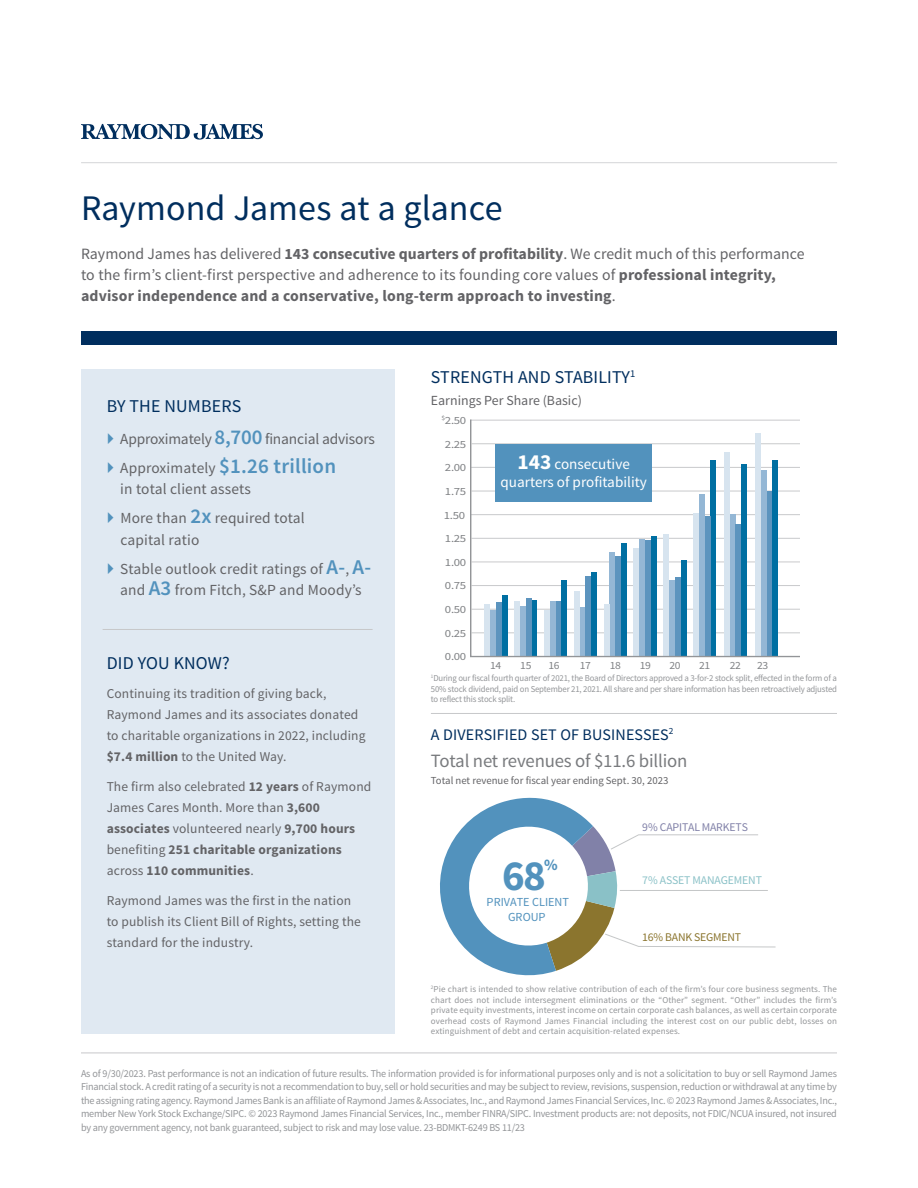
<style>
.page{position:relative;width:918px;height:1188px;background:#fff}
.page>*{position:absolute;margin:0;border:0;box-sizing:border-box;transform-origin:0 0}
.t1{font:700 43.05px "Source Sans Pro";color:#5292bd}
.t2{font:36px "Source Sans Pro";color:#002e5e}
.t3{font:18.75px "Source Sans Pro";letter-spacing:-.01em;color:#797b7e}
.Subhead_-_1st_Tier{font:18px "Source Sans Pro";letter-spacing:.01em;color:#002e5e}
.Subhead_-_1st_Tier-2{font:16.05px "Source Sans Pro";letter-spacing:.01em;color:#002e5e}
.t4{font:15.75px/21px "Source Sans Pro";color:#636366}
.t5{font:700 15.75px "Source Sans Pro";color:#5292bd}
.Body_Copy{font:15.3px/21.8px "Source Sans Pro";letter-spacing:.01em;color:#636366}
.Body_Copy-2{font:15.3px "Source Sans Pro";letter-spacing:-.01em;color:#636366}
.t6{font:15.15px/17.4px "Source Sans Pro";color:#fff;text-align:center}
.Body_Copy-3{font:13.8px "Source Sans Pro";color:#636366}
.Body_Copy-4{font:13.5px/21px "Source Sans Pro";letter-spacing:.01em;color:#636366}
.t7{font:12.3px/14.7px "Source Sans Pro";color:#5292bd;text-align:center}
.t8{font:11.7px "Source Sans Pro";letter-spacing:-.01em;color:#8ac1c7}
.t9{font:11.7px "Source Sans Pro";letter-spacing:-.01em;color:#8181a8}
.t10{font:11.7px "Source Sans Pro";letter-spacing:-.015em;color:#8b752e}
.t11{font:10.95px "Source Sans Pro";letter-spacing:-.025em;color:#808285;scale:1.17 1}
.t12{font:10.95px "Source Sans Pro";letter-spacing:-.025em;color:#808285;scale:1.06 1}
.t13{font:10.8px "Source Sans Pro";color:#636366}
.t14{font:10.5px/13.5px "Source Sans Pro";letter-spacing:-.02em;color:#939598;text-align:justify}
.t15{font:9px/10.5px "Source Sans Pro";letter-spacing:-.015em;color:#939598;text-align:justify}
.s1{font-weight:700}
.s2{font-weight:600;font-size:21px;color:#5292bd}
.s3{font-weight:700;font-size:21.45px}
</style>
<div class="page">
<svg style="left:470px;top:419px;width:330px;height:239px"></svg>
<div style="left:81px;top:370px;width:313px;height:664px;background:#e0e9f2"></div>
<svg style="left:81px;top:124px;width:182px;height:16px"></svg>
<hr style="left:81px;top:162px;width:756px;height:1px;background:#d4d5d7">
<div style="left:81px;top:331px;width:756px;height:14px;background:#002e5e"></div>
<hr style="left:431px;top:713px;width:406px;height:1px;background:#c7c8ca">
<hr style="left:103px;top:629px;width:270px;height:1px;background:#c7c8ca">
<hr style="left:81px;top:1053px;width:756px;height:1px;background:#c7c8ca">
<div style="left:495px;top:444px;width:157px;height:57px;background:#5292bd"></div>
<svg style="left:440px;top:797px;width:336px;height:179px"></svg>
<hr style="left:620px;top:890px;width:148px;height:1px;background:#c5c7c8">
<p class="t2" style="left:81px;top:186px;width:423px">Raymond James at a glance</p>
<p class="t4" style="left:81px;top:243px;width:725px">Raymond James has delivered <span class="s1">143 consecutive quarters of profitability</span>. We credit much of this performance to the firm’s client-first perspective and adherence to its founding core values of <span class="s1">professional integrity, advisor independence and a conservative, long-term approach to investing</span>.</p>
<p class="Subhead_-_1st_Tier" style="left:107px;top:395px;width:136px">BY THE NUMBERS</p>
<p class="Body_Copy-2" style="left:120px;top:429px;width:256px">Approximately <span class="s2">8,700</span> financial advisors</p>
<p class="Body_Copy" style="left:120px;top:457px;width:217px">Approximately <span class="s2">$1.26 trillion </span>in total client assets</p>
<p class="Body_Copy" style="left:121px;top:507px;width:186px">More than <span class="s2">2x</span> required total capital ratio</p>
<p class="Body_Copy" style="left:120px;top:558px;width:252px">Stable outlook credit ratings of <span class="s2">A-</span>, <span class="s2">A&shy;</span>and <span class="s2">A3</span> from Fitch, S&amp;P and Moody’s</p>
<p class="Subhead_-_1st_Tier" style="left:107px;top:651px;width:125px">DID YOU KNOW?</p>
<p class="Body_Copy-4" style="left:107px;top:683px;width:260px">Continuing its tradition of giving back, Raymond James and its associates donated to charitable organizations in 2022, including <span class="s1">$7.4 million</span> to the United Way.</p>
<p class="Body_Copy-4" style="left:107px;top:776px;width:266px">The firm also celebrated <span class="s1">12 years</span> of Raymond James Cares Month. More than <span class="s1">3,600 associates</span> volunteered nearly <span class="s1">9,700 hours </span>benefiting <span class="s1">251 charitable organizations </span>across <span class="s1">110 communities</span>.</p>
<p class="Body_Copy-4" style="left:107px;top:890px;width:256px">Raymond James was the first in the nation to publish its Client Bill of Rights, setting the standard for the industry.</p>
<p class="Subhead_-_1st_Tier" style="left:431px;top:366px;width:206px">STRENGTH AND STABILITY<sup>1</sup></p>
<p class="Body_Copy-3" style="left:431px;top:392px;width:152px">Earnings Per Share (Basic)</p>
<p class="t11" style="left:441px;top:414px;width:23px"><sup>$</sup>2.50</p>
<p class="t11" style="left:445px;top:437px;width:20px">2.25</p>
<p class="t11" style="left:445px;top:461px;width:20px">2.00</p>
<p class="t11" style="left:445px;top:485px;width:20px">1.75</p>
<p class="t11" style="left:444px;top:508px;width:20px">1.50</p>
<p class="t11" style="left:445px;top:532px;width:20px">1.25</p>
<p class="t11" style="left:445px;top:555px;width:20px">1.00</p>
<p class="t11" style="left:445px;top:579px;width:20px">0.75</p>
<p class="t11" style="left:445px;top:603px;width:20px">0.50</p>
<p class="t11" style="left:445px;top:626px;width:20px">0.25</p>
<p class="t11" style="left:445px;top:650px;width:20px">0.00</p>
<p class="t6" style="left:501px;top:456px;width:148px"><span class="s3">143</span> consecutive quarters of profitability</p>
<p class="t12" style="left:490px;top:658px;width:12px">14</p>
<p class="t12" style="left:520px;top:658px;width:12px">15</p>
<p class="t12" style="left:548px;top:658px;width:12px">16</p>
<p class="t12" style="left:580px;top:658px;width:12px">17</p>
<p class="t12" style="left:610px;top:658px;width:12px">18</p>
<p class="t12" style="left:640px;top:658px;width:12px">19</p>
<p class="t12" style="left:669px;top:658px;width:12px">20</p>
<p class="t12" style="left:699px;top:658px;width:12px">21</p>
<p class="t12" style="left:730px;top:658px;width:12px">22</p>
<p class="t12" style="left:757px;top:658px;width:12px">23</p>
<p class="t15" style="left:431px;top:673px;width:408px"><sup>1</sup>During our fiscal fourth quarter of 2021, the Board of Directors approved a 3-for-2 stock split, effected in the form of a 50% stock dividend, paid on September 21, 2021. All share and per share information has been retroactively adjusted to reflect this stock split.</p>
<p class="Subhead_-_1st_Tier-2" style="left:431px;top:724px;width:244px">A DIVERSIFIED SET OF BUSINESSES<sup>2</sup></p>
<p class="t3" style="left:431px;top:749px;width:258px">Total net revenues of $11.6 billion</p>
<p class="t13" style="left:431px;top:774px;width:239px">Total net revenue for fiscal year ending Sept. 30, 2023</p>
<p class="t1" style="left:502px;top:848px;width:45px">68</p>
<p class="t5" style="left:544px;top:854px;width:15px">%</p>
<p class="t7" style="left:487px;top:895px;width:84px">PRIVATE CLIENT<br>GROUP</p>
<p class="t9" style="left:642px;top:819px;width:107px">9% CAPITAL MARKETS</p>
<p class="t8" style="left:642px;top:873px;width:121px">7% ASSET MANAGEMENT</p>
<p class="t10" style="left:642px;top:929px;width:100px">16% BANK SEGMENT</p>
<p class="t15" style="left:431px;top:984px;width:408px"><sup>2</sup>Pie chart is intended to show relative contribution of each of the firm’s four core business segments. The chart does not include intersegment eliminations or the “Other” segment. “Other” includes the firm’s private equity investments, interest income on certain corporate cash balances, as well as certain corporate overhead costs of Raymond James Financial including the interest cost on our public debt, losses on extinguishment of debt and certain acquisition-related expenses.</p>
<p class="t14" style="left:81px;top:1067px;width:758px">As of 9/30/2023. Past performance is not an indication of future results. The information provided is for informational purposes only and is not a solicitation to buy or sell Raymond James Financial stock. A credit rating of a security is not a recommendation to buy, sell or hold securities and may be subject to review, revisions, suspension, reduction or withdrawal at any time by the assigning rating agency. Raymond James Bank is an affiliate of Raymond James &amp; Associates, Inc., and Raymond James Financial Services, Inc. © 2023 Raymond James &amp; Associates, Inc., member New York Stock Exchange/SIPC. © 2023 Raymond James Financial Services, Inc., member FINRA/SIPC. Investment products are: not deposits, not FDIC/NCUA insured, not insured by any government agency, not bank guaranteed, subject to risk and may lose value. 23-BDMKT-6249 BS 11/23</p>
</div>
